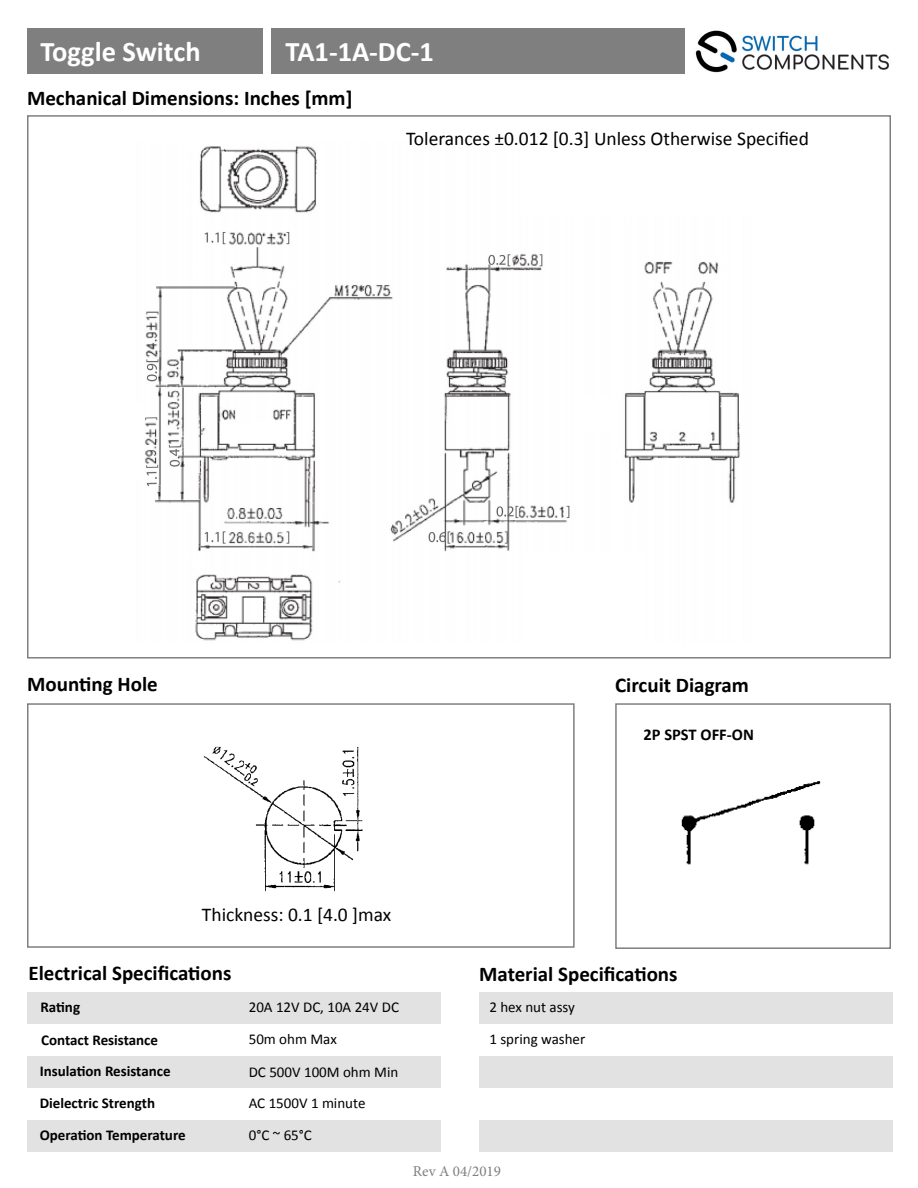
<style>
.page{position:relative;width:918px;height:1188px;background:#fff}
.page>*{position:absolute;margin:0;border:0;box-sizing:border-box;transform-origin:0 0}
.t1{font:700 28.5px "Calibri";color:#fff}
.t2{font:700 21px "Calibri";color:#000}
.t3{font:19.5px "Calibri";color:#000}
.t4{font:700 16.5px "Calibri";color:#000}
.t5{font:15px "Calibri";color:#000}
.t6{font:700 15px "Calibri";color:#000}
.t7{font:15px "Minion Pro";color:#7f7f7f}
</style>
<div class="page">
<img style="left:695px;top:30px;width:194px;height:43px">
<div style="left:27px;top:29px;width:236px;height:45px;background:#7f7f7f"></div>
<div style="left:27px;top:703px;width:548px;height:245px;border:2px solid #7f7f7f"></div>
<div style="left:615px;top:703px;width:276px;height:246px;border:2px solid #7f7f7f"></div>
<div style="left:27px;top:992px;width:414px;height:31px;background:#e2e2e2"></div>
<div style="left:479px;top:992px;width:414px;height:31px;background:#e2e2e2"></div>
<div style="left:27px;top:1056px;width:414px;height:32px;background:#e2e2e2"></div>
<div style="left:479px;top:1056px;width:414px;height:32px;background:#e2e2e2"></div>
<div style="left:27px;top:1120px;width:414px;height:32px;background:#e2e2e2"></div>
<div style="left:479px;top:1120px;width:414px;height:32px;background:#e2e2e2"></div>
<div style="left:271px;top:28px;width:414px;height:46px;background:#7f7f7f"></div>
<img style="left:145px;top:146px;width:595px;height:495px">
<img style="left:203px;top:746px;width:160px;height:146px">
<img style="left:681px;top:781px;width:140px;height:84px">
<p class="t1" style="left:40px;top:31px;width:162px">Toggle Switch</p>
<p class="t1" style="left:286px;top:31px;width:150px">TA1-1A-DC-1</p>
<p class="t2" style="left:27px;top:83px;width:327px">Mechanical Dimensions: Inches [mm]</p>
<p class="t3" style="left:406px;top:125px;width:404px">Tolerances ±0.012 [0.3] Unless Otherwise Specified</p>
<p class="t2" style="left:27px;top:669px;width:132px">Mounting Hole</p>
<p class="t2" style="left:615px;top:671px;width:135px">Circuit Diagram</p>
<p class="t3" style="left:202px;top:901px;width:191px">Thickness: 0.1 [4.0 ]max</p>
<p class="t4" style="left:644px;top:722px;width:112px">2P SPST OFF-ON</p>
<p class="t2" style="left:28px;top:958px;width:205px">Electrical Specifications</p>
<p class="t2" style="left:479px;top:959px;width:200px">Material Specifications</p>
<p class="t6" style="left:40px;top:996px;width:41px">Rating</p>
<p class="t6" style="left:41px;top:1029px;width:118px">Contact Resistance</p>
<p class="t6" style="left:40px;top:1061px;width:132px">Insulation Resistance</p>
<p class="t6" style="left:40px;top:1093px;width:117px">Dielectric Strength</p>
<p class="t6" style="left:40px;top:1125px;width:148px">Operation Temperature</p>
<p class="t5" style="left:249px;top:997px;width:152px">20A 12V DC, 10A 24V DC</p>
<p class="t5" style="left:249px;top:1029px;width:90px">50m ohm Max</p>
<p class="t5" style="left:249px;top:1061px;width:151px">DC 500V 100M ohm Min</p>
<p class="t5" style="left:249px;top:1093px;width:118px">AC 1500V 1 minute</p>
<p class="t5" style="left:249px;top:1125px;width:65px">0°C ~ 65°C</p>
<p class="t5" style="left:489px;top:997px;width:87px">2 hex nut assy</p>
<p class="t5" style="left:489px;top:1028px;width:97px">1 spring washer</p>
<p class="t7" style="left:413px;top:1162px;width:90px">Rev A 04/2019</p>
</div>
